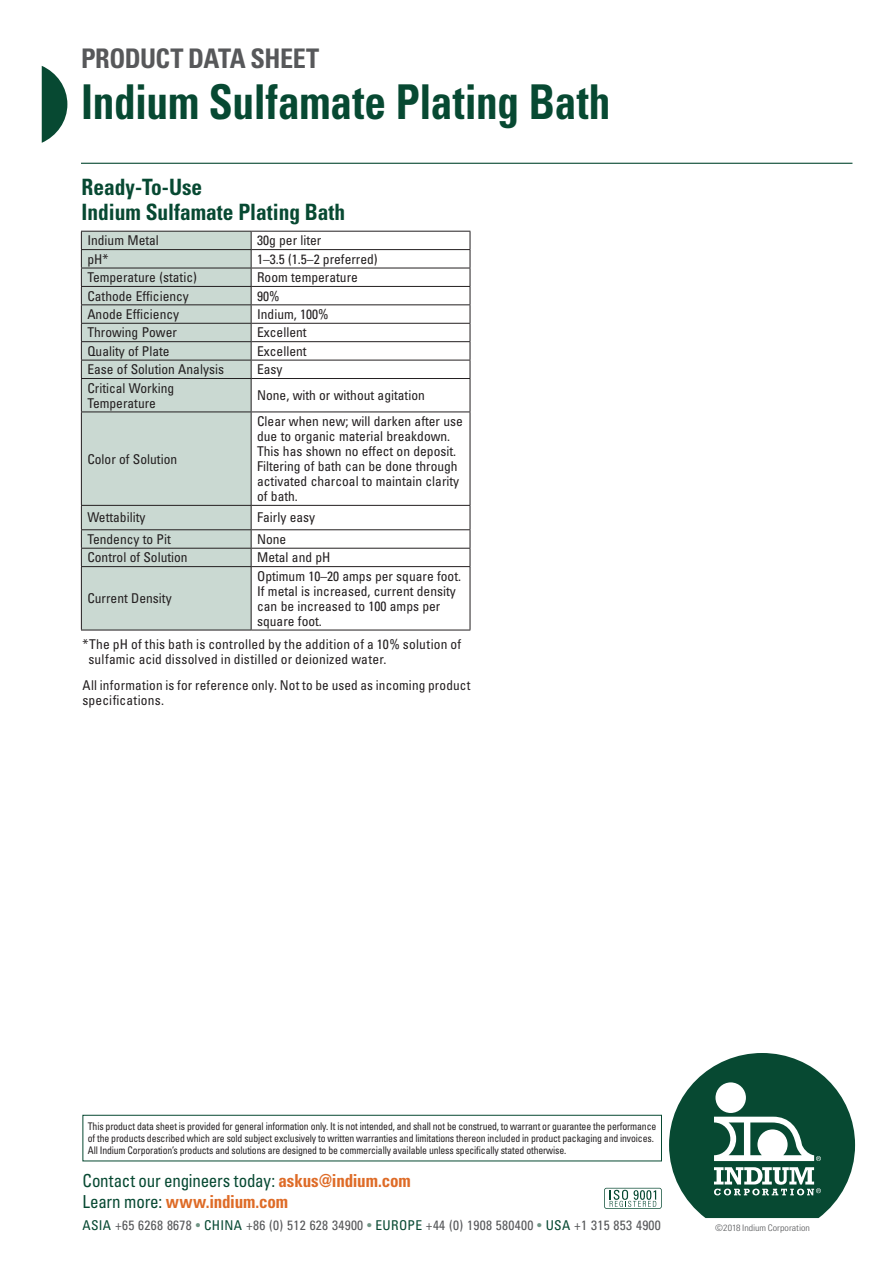
<style>
.page{position:relative;width:893px;height:1263px;background:#fff}
.page>*{position:absolute;margin:0;border:0;box-sizing:border-box;transform-origin:0 0}
.t1{font:700 condensed 48px "Univers LT Std";letter-spacing:-.005em;color:#074932;scale:.9 1}
.t2{font:700 condensed 27px "Univers LT Std";letter-spacing:-.02em;color:#57585a}
.Subhead{font:700 condensed 22.5px "Univers LT Std";color:#074932;scale:.95 1}
.t3{font:condensed 17.85px "Univers LT Std";letter-spacing:-.015em;color:#074932;scale:.95 1}
.t4{font:700 condensed 17.85px "Univers LT Std";letter-spacing:-.01em;color:#de6b27;scale:.95 1}
.Table_Body{font:condensed 13.5px/15px "Univers LT Std";color:#231f20}
.Body_Copy_Paragraph{font:condensed 13.5px/15px "Univers LT Std";letter-spacing:.015em;color:#231f20}
.t5{font:condensed 13.5px "Univers LT Std";letter-spacing:.02em;color:#57585a}
.t6{font:condensed 10.5px/12px "Univers LT Std";letter-spacing:-.015em;color:#231f20;scale:.93 1}
.t7{font:300 condensed 9px "Univers LT Std";color:#57585a;scale:1.1 1}
.s1{font-weight:700;color:#de6b27}
.s2{font-weight:400;color:#074932}
.s3{color:#074932}
.s4{color:#719585}
</style>
<div class="page">
<svg style="left:42px;top:66px;width:25px;height:77px"></svg>
<svg style="left:604px;top:1188px;width:58px;height:21px"></svg>
<svg style="left:669px;top:1053px;width:186px;height:165px"></svg>
<div style="left:715px;top:1082px;width:31px;height:31px;background:#fff;border-radius:50%"></div>
<div style="left:82px;top:1115px;width:580px;height:46px;border:1px solid #074932"></div>
<hr style="left:81px;top:163px;width:771px;height:1px;background:#074932">
<div style="left:82px;top:232px;width:169px;height:398px;background:#cad9d2"></div>
<hr style="left:81px;top:231px;width:170px;height:1px;background:#231f20">
<hr style="left:251px;top:231px;width:219px;height:1px;background:#231f20">
<hr style="left:81px;top:249px;width:170px;height:1px;background:#231f20">
<hr style="left:251px;top:249px;width:219px;height:1px;background:#231f20">
<hr style="left:81px;top:268px;width:170px;height:1px;background:#231f20">
<hr style="left:251px;top:268px;width:219px;height:1px;background:#231f20">
<hr style="left:81px;top:286px;width:170px;height:1px;background:#231f20">
<hr style="left:251px;top:286px;width:219px;height:1px;background:#231f20">
<hr style="left:81px;top:304px;width:170px;height:1px;background:#231f20">
<hr style="left:251px;top:304px;width:219px;height:1px;background:#231f20">
<hr style="left:81px;top:323px;width:170px;height:1px;background:#231f20">
<hr style="left:251px;top:323px;width:219px;height:1px;background:#231f20">
<hr style="left:81px;top:341px;width:170px;height:1px;background:#231f20">
<hr style="left:251px;top:341px;width:219px;height:1px;background:#231f20">
<hr style="left:81px;top:360px;width:170px;height:1px;background:#231f20">
<svg style="left:81px;top:232px;width:1px;height:146px"></svg>
<hr style="left:251px;top:360px;width:219px;height:1px;background:#231f20">
<svg style="left:251px;top:232px;width:1px;height:146px"></svg>
<svg style="left:470px;top:232px;width:1px;height:146px"></svg>
<hr style="left:81px;top:378px;width:170px;height:1px;background:#231f20">
<hr style="left:81px;top:379px;width:1px;height:33px;background:#231f20">
<hr style="left:251px;top:378px;width:219px;height:1px;background:#231f20">
<hr style="left:251px;top:379px;width:1px;height:33px;background:#231f20">
<hr style="left:470px;top:379px;width:1px;height:33px;background:#231f20">
<hr style="left:81px;top:412px;width:170px;height:1px;background:#231f20">
<hr style="left:81px;top:412px;width:1px;height:93px;background:#231f20">
<hr style="left:251px;top:412px;width:219px;height:1px;background:#231f20">
<hr style="left:251px;top:412px;width:1px;height:93px;background:#231f20">
<hr style="left:470px;top:412px;width:1px;height:93px;background:#231f20">
<hr style="left:81px;top:505px;width:170px;height:1px;background:#231f20">
<hr style="left:251px;top:505px;width:219px;height:1px;background:#231f20">
<hr style="left:81px;top:529px;width:170px;height:1px;background:#231f20">
<hr style="left:251px;top:529px;width:219px;height:1px;background:#231f20">
<hr style="left:81px;top:548px;width:170px;height:1px;background:#231f20">
<svg style="left:81px;top:506px;width:1px;height:60px"></svg>
<hr style="left:251px;top:548px;width:219px;height:1px;background:#231f20">
<svg style="left:251px;top:506px;width:1px;height:60px"></svg>
<svg style="left:470px;top:506px;width:1px;height:60px"></svg>
<hr style="left:81px;top:566px;width:170px;height:1px;background:#231f20">
<hr style="left:81px;top:567px;width:1px;height:63px;background:#231f20">
<hr style="left:251px;top:566px;width:219px;height:1px;background:#231f20">
<hr style="left:251px;top:567px;width:1px;height:63px;background:#231f20">
<hr style="left:470px;top:567px;width:1px;height:63px;background:#231f20">
<hr style="left:81px;top:630px;width:170px;height:1px;background:#231f20">
<hr style="left:251px;top:630px;width:219px;height:1px;background:#231f20">
<p class="t2" style="left:81px;top:42px;width:240px">PRODUCT DATA SHEET</p>
<p class="t1" style="left:81px;top:72px;width:590px">Indium Sulfamate Plating Bath</p>
<p class="Subhead" style="left:82px;top:173px;width:129px">Ready-To-Use</p>
<p class="Subhead" style="left:82px;top:198px;width:279px">Indium Sulfamate Plating Bath</p>
<p class="Table_Body" style="left:87px;top:233px;width:73px">Indium Metal</p>
<p class="Table_Body" style="left:257px;top:233px;width:66px">30g per liter</p>
<p class="Table_Body" style="left:87px;top:251px;width:22px">pH*</p>
<p class="Table_Body" style="left:257px;top:251px;width:122px">1–3.5 (1.5–2 preferred)</p>
<p class="Table_Body" style="left:87px;top:270px;width:111px">Temperature (static)</p>
<p class="Table_Body" style="left:257px;top:270px;width:102px">Room temperature</p>
<p class="Table_Body" style="left:87px;top:288px;width:103px">Cathode Efficiency</p>
<p class="Table_Body" style="left:257px;top:288px;width:24px">90%</p>
<p class="Table_Body" style="left:87px;top:306px;width:93px">Anode Efficiency</p>
<p class="Table_Body" style="left:257px;top:306px;width:73px">Indium, 100%</p>
<p class="Table_Body" style="left:87px;top:325px;width:91px">Throwing Power</p>
<p class="Table_Body" style="left:257px;top:325px;width:51px">Excellent</p>
<p class="Table_Body" style="left:87px;top:343px;width:84px">Quality of Plate</p>
<p class="Table_Body" style="left:257px;top:343px;width:51px">Excellent</p>
<p class="Table_Body" style="left:87px;top:362px;width:138px">Ease of Solution Analysis</p>
<p class="Table_Body" style="left:257px;top:362px;width:27px">Easy</p>
<p class="Table_Body" style="left:87px;top:380px;width:88px">Critical Working<br>Temperature</p>
<p class="Table_Body" style="left:257px;top:388px;width:169px">None, with or without agitation</p>
<p class="Table_Body" style="left:87px;top:451px;width:91px">Color of Solution</p>
<p class="Table_Body" style="left:257px;top:413px;width:207px">Clear when new; will darken after use due to organic material breakdown.<br>This has shown no effect on deposit.<br>Filtering of bath can be done through activated charcoal to maintain clarity of bath.</p>
<p class="Table_Body" style="left:87px;top:510px;width:60px">Wettability</p>
<p class="Table_Body" style="left:257px;top:510px;width:60px">Fairly easy</p>
<p class="Table_Body" style="left:87px;top:531px;width:85px">Tendency to Pit</p>
<p class="Table_Body" style="left:257px;top:531px;width:31px">None</p>
<p class="Table_Body" style="left:87px;top:550px;width:102px">Control of Solution</p>
<p class="Table_Body" style="left:257px;top:550px;width:75px">Metal and pH</p>
<p class="Table_Body" style="left:87px;top:591px;width:86px">Current Density</p>
<p class="Table_Body" style="left:257px;top:568px;width:205px">Optimum 10–20 amps per square foot.</p>
<p class="Table_Body" style="left:257px;top:583px;width:200px">If metal is increased, current density can be increased to 100 amps per square foot.</p>
<p class="Body_Copy_Paragraph" style="left:82px;top:637px;width:380px">*The pH of this bath is controlled by the addition of a 10% solution of</p>
<p class="Body_Copy_Paragraph" style="left:88px;top:652px;width:300px">sulfamic acid dissolved in distilled or deionized water.</p>
<p class="Body_Copy_Paragraph" style="left:82px;top:678px;width:389px">All information is for reference only. Not to be used as incoming product specifications.</p>
<p class="t6" style="left:88px;top:1120px;width:613px">This product data sheet is provided for general information only. It is not intended, and shall not be construed, to warrant or guarantee the performance of the products described which are sold subject exclusively to written warranties and limitations thereon included in product packaging and invoices.<br>All Indium Corporation’s products and solutions are designed to be commercially available unless specifically stated otherwise.</p>
<h3 class="t3" style="left:83px;top:1169px;width:347px">Contact our engineers today: <span class="s1">askus@indium.com</span></h3>
<h3 class="t4" style="left:83px;top:1191px;width:218px"><span class="s2">Learn more:</span> www.indium.com</h3>
<p class="t5" style="left:83px;top:1216px;width:580px"><span class="s3">ASIA</span> +65 6268 8678 <span class="s4">•</span> <span class="s3">CHINA</span> +86 (0) 512 628 34900 <span class="s4">•</span> <span class="s3">EUROPE</span> +44 (0) 1908 580400 <span class="s4">•</span> <span class="s3">USA</span> +1 315 853 4900</p>
<p class="t7" style="left:715px;top:1222px;width:88px">©2018 Indium Corporation</p>
</div>
